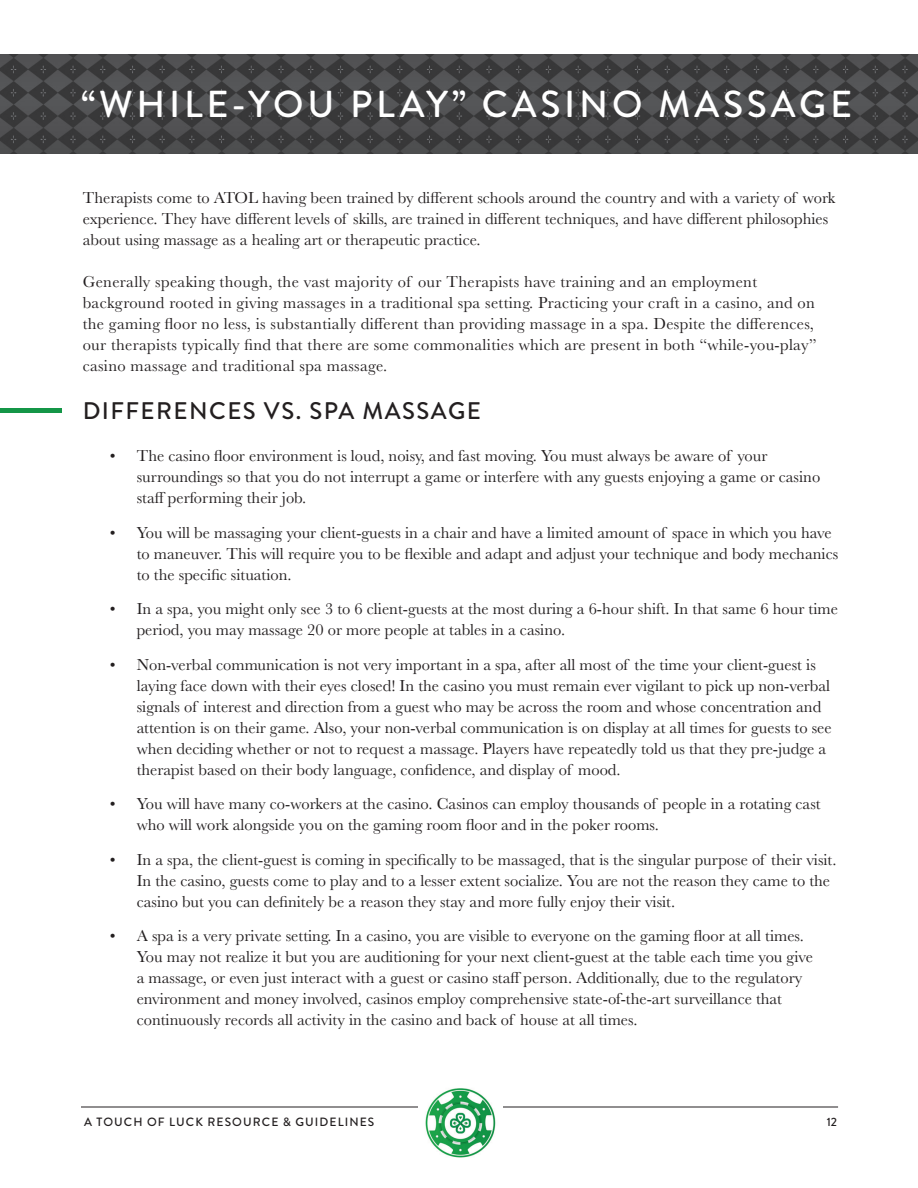
<style>
.page{position:relative;width:918px;height:1188px;background:#fff}
.page>*{position:absolute;margin:0;border:0;box-sizing:border-box;transform-origin:0 0}
.t1{font:500 37.5px "Brandon Grotesque";letter-spacing:.1em;color:#fff}
.t2{font:500 24px "Brandon Grotesque";letter-spacing:.06em;color:#231f20}
.Body_Regular{font:16.5px/21px "Baskerville";color:#231f20}
.Body_Regular-2{font:16.5px/21px "Baskerville";letter-spacing:.02em;color:#231f20}
.t3{font:500 12px "Brandon Grotesque";letter-spacing:.09em;color:#231f20}
</style>
<div class="page">
<hr style="left:81px;top:1107px;width:757px;height:1px;background:#231f20">
<img style="left:418px;top:1088px;width:85px;height:70px">
<img style="left:0;top:55px;width:918px;height:98px">
<hr style="left:0;top:409px;width:62px;height:4px;background:#149647">
<p class="t1" style="left:81px;top:78px;width:773px">“WHILE-YOU PLAY” CASINO MASSAGE</p>
<p class="Body_Regular" style="left:83px;top:187px;width:754px">Therapists come to ATOL having been trained by different schools around the country and with a variety of work experience. They have different levels of skills, are trained in different techniques, and have different philosophies about using massage as a healing art or therapeutic practice.</p>
<p class="Body_Regular-2" style="left:83px;top:271px;width:735px">Generally speaking though, the vast majority of our Therapists have training and an employment background rooted in giving massages in a traditional spa setting. Practicing your craft in a casino, and on the gaming floor no less, is substantially different than providing massage in a spa. Despite the differences, our therapists typically find that there are some commonalities which are present in both “while-you-play” casino massage and traditional spa massage.</p>
<p class="t2" style="left:83px;top:394px;width:400px">DIFFERENCES VS. SPA MASSAGE</p>
<p class="Body_Regular" style="left:137px;top:445px;width:685px;text-indent:-27px">• The casino floor environment is loud, noisy, and fast moving. You must always be aware of your surroundings so that you do not interrupt a game or interfere with any guests enjoying a game or casino staff performing their job.</p>
<p class="Body_Regular" style="left:137px;top:522px;width:703px;text-indent:-27px">• You will be massaging your client-guests in a chair and have a limited amount of space in which you have to maneuver. This will require you to be flexible and adapt and adjust your technique and body mechanics to the specific situation.</p>
<p class="Body_Regular" style="left:137px;top:598px;width:703px;text-indent:-27px">• In a spa, you might only see 3 to 6 client-guests at the most during a 6-hour shift. In that same 6 hour time period, you may massage 20 or more people at tables in a casino.</p>
<p class="Body_Regular" style="left:137px;top:654px;width:697px;text-indent:-27px">• Non-verbal communication is not very important in a spa, after all most of the time your client-guest is laying face down with their eyes closed! In the casino you must remain ever vigilant to pick up non-verbal signals of interest and direction from a guest who may be across the room and whose concentration and attention is on their game. Also, your non-verbal communication is on display at all times for guests to see when deciding whether or not to request a massage. Players have repeatedly told us that they pre-judge a therapist based on their body language, confidence, and display of mood.</p>
<p class="Body_Regular" style="left:137px;top:793px;width:685px;text-indent:-27px">• You will have many co-workers at the casino. Casinos can employ thousands of people in a rotating cast who will work alongside you on the gaming room floor and in the poker rooms.</p>
<p class="Body_Regular" style="left:137px;top:849px;width:701px;text-indent:-27px">• In a spa, the client-guest is coming in specifically to be massaged, that is the singular purpose of their visit.<br>In the casino, guests come to play and to a lesser extent socialize. You are not the reason they came to the casino but you can definitely be a reason they stay and more fully enjoy their visit.</p>
<p class="Body_Regular" style="left:137px;top:925px;width:678px;text-indent:-27px">• A spa is a very private setting. In a casino, you are visible to everyone on the gaming floor at all times.<br>You may not realize it but you are auditioning for your next client-guest at the table each time you give a massage, or even just interact with a guest or casino staff person. Additionally, due to the regulatory environment and money involved, casinos employ comprehensive state-of-the-art surveillance that continuously records all activity in the casino and back of house at all times.</p>
<p class="t3" style="left:84px;top:1113px;width:292px">A TOUCH OF LUCK RESOURCE &amp; GUIDELINES</p>
<p class="t3" style="left:827px;top:1113px;width:12px">12</p>
</div>
